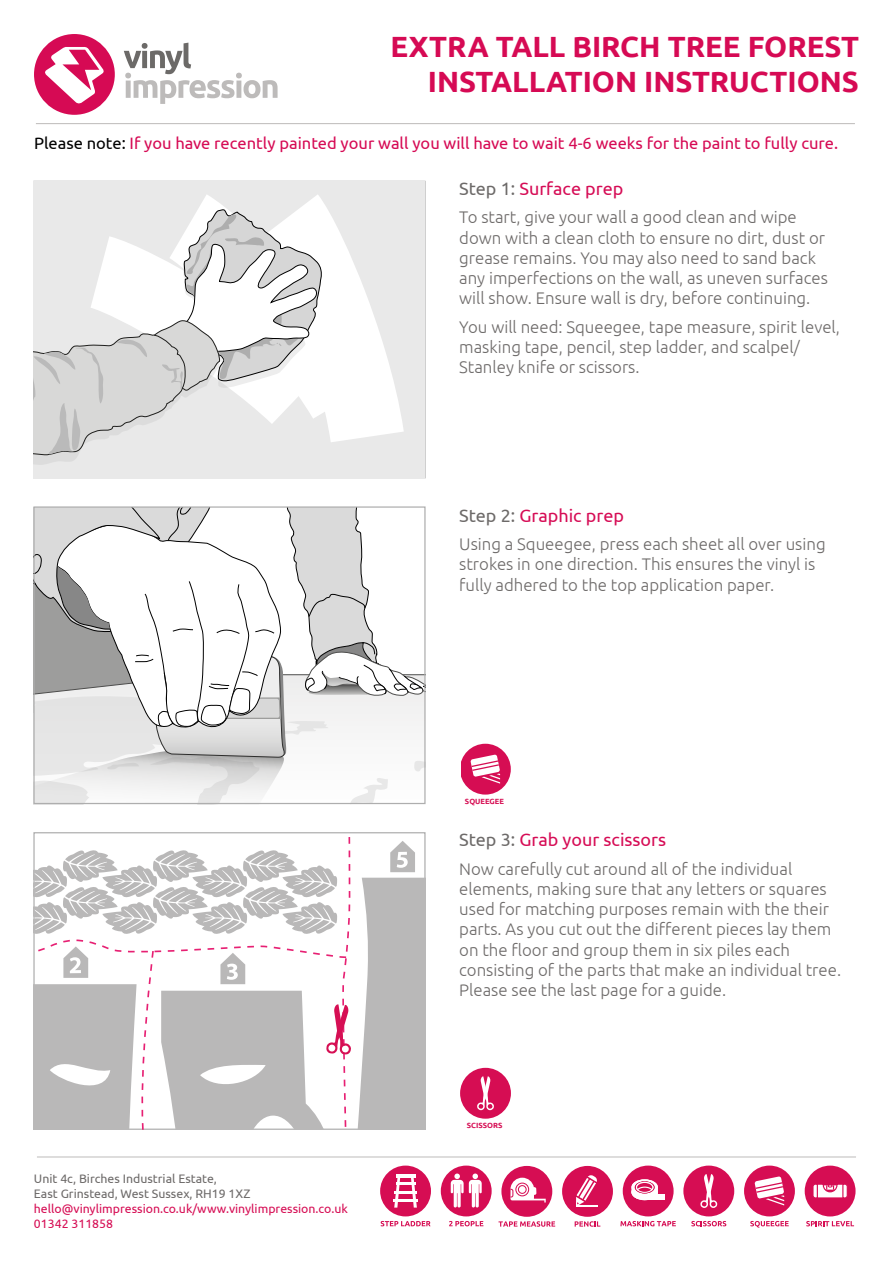
<style>
.page{position:relative;width:893px;height:1263px;background:#fff}
.page>*{position:absolute;margin:0;border:0;box-sizing:border-box;transform-origin:0 0}
.t1{font:700 29.25px/35.1px "Ubuntu";color:#d60a54;text-align:right}
.t2{font:18px "Ubuntu";color:#d60c55}
.t3{font:300 16.8px/20.1px "Ubuntu";color:#6d6a69}
.t4{font:16.5px "Ubuntu";color:#d60a54}
.t5{font:12.3px "Ubuntu";color:#d60d54}
.t6{font:12.3px "Ubuntu";color:#6d6a69}
.t7{font:700 7.5px "Ubuntu";color:#d60d53}
.s1{color:#000}
.s2{color:#6d6a69}
</style>
<div class="page">
<svg style="left:35px;top:508px;width:389px;height:294px"></svg>
<div style="left:33px;top:181px;width:392px;height:297px;background:#e9e9e9"></div>
<svg style="left:33px;top:195px;width:371px;height:262px"></svg>
<div style="left:33px;top:506px;width:393px;height:298px;border:1px solid #aeaeae"></div>
<svg style="left:691px;top:1221px;width:35px;height:5px"></svg>
<div style="left:683px;top:1165px;width:51px;height:51px;background:#d60d53;border-radius:50%"></div>
<svg style="left:700px;top:1174px;width:17px;height:34px"></svg>
<svg style="left:620px;top:1221px;width:56px;height:5px"></svg>
<div style="left:623px;top:1165px;width:51px;height:51px;background:#d60d53;border-radius:50%"></div>
<div style="left:644px;top:1195px;width:21px;height:5px;background:#fff"></div>
<svg style="left:631px;top:1179px;width:27px;height:21px"></svg>
<svg style="left:806px;top:1221px;width:48px;height:5px"></svg>
<div style="left:805px;top:1165px;width:50px;height:51px;background:#d60d53;border-radius:50%"></div>
<svg style="left:813px;top:1184px;width:34px;height:14px"></svg>
<svg style="left:750px;top:1221px;width:39px;height:7px"></svg>
<div style="left:744px;top:1165px;width:51px;height:51px;background:#d60d53;border-radius:50%"></div>
<svg style="left:754px;top:1176px;width:30px;height:29px"></svg>
<svg style="left:498px;top:1221px;width:57px;height:6px"></svg>
<div style="left:501px;top:1166px;width:51px;height:51px;background:#d60d53;border-radius:50%"></div>
<svg style="left:510px;top:1178px;width:36px;height:24px"></svg>
<svg style="left:449px;top:1221px;width:34px;height:5px"></svg>
<div style="left:441px;top:1165px;width:51px;height:51px;background:#d60d53;border-radius:50%"></div>
<svg style="left:451px;top:1173px;width:31px;height:35px"></svg>
<svg style="left:381px;top:1221px;width:50px;height:5px"></svg>
<div style="left:380px;top:1165px;width:51px;height:51px;background:#d60d53;border-radius:50%"></div>
<hr style="left:396px;top:1174px;width:19px;height:4px;background:#fff">
<svg style="left:394px;top:1176px;width:23px;height:31px"></svg>
<hr style="left:394px;top:1191px;width:23px;height:2px;background:#fff">
<hr style="left:393px;top:1199px;width:25px;height:3px;background:#fff">
<div style="left:562px;top:1166px;width:51px;height:51px;background:#d60d53;border-radius:50%"></div>
<svg style="left:576px;top:1175px;width:22px;height:31px"></svg>
<svg style="left:575px;top:1221px;width:25px;height:6px"></svg>
<div style="left:460px;top:1068px;width:51px;height:51px;background:#d60d53;border-radius:50%"></div>
<svg style="left:477px;top:1076px;width:17px;height:34px"></svg>
<svg style="left:34px;top:34px;width:81px;height:81px"></svg>
<svg style="left:124px;top:43px;width:154px;height:61px"></svg>
<hr style="left:36px;top:123px;width:819px;height:1px;background:#bdbbba">
<hr style="left:37px;top:1157px;width:819px;height:1px;background:#bdbbba">
<svg style="left:461px;top:744px;width:50px;height:50px"></svg>
<svg style="left:33px;top:832px;width:393px;height:298px"></svg>
<p class="t1" style="left:390px;top:28px;width:470px">EXTRA TALL BIRCH TREE FOREST<br>INSTALLATION INSTRUCTIONS</p>
<p class="t4" style="left:34px;top:133px;width:806px"><span class="s1">Please note:</span> If you have recently painted your wall you will have to wait 4-6 weeks for the paint to fully cure.</p>
<p class="t2" style="left:459px;top:177px;width:166px"><span class="s2">Step 1:</span> Surface prep</p>
<p class="t3" style="left:459px;top:207px;width:370px">To start, give your wall a good clean and wipe down with a clean cloth to ensure no dirt, dust or grease remains. You may also need to sand back any imperfections on the wall, as uneven surfaces will show. Ensure wall is dry, before continuing.</p>
<p class="t3" style="left:459px;top:316px;width:382px">You will need: Squeegee, tape measure, spirit level, masking tape, pencil, step ladder, and scalpel/<br>Stanley knife or scissors.</p>
<p class="t2" style="left:459px;top:504px;width:166px"><span class="s2">Step 2:</span> Graphic prep</p>
<p class="t3" style="left:459px;top:534px;width:368px">Using a Squeegee, press each sheet all over using strokes in one direction. This ensures the vinyl is fully adhered to the top application paper.</p>
<p class="t7" style="left:465px;top:796px;width:41px">SQUEEGEE</p>
<p class="t2" style="left:459px;top:829px;width:208px"><span class="s2">Step 3:</span> Grab your scissors</p>
<p class="t3" style="left:459px;top:858px;width:383px">Now carefully cut around all of the individual elements, making sure that any letters or squares used for matching purposes remain with the their parts. As you cut out the different pieces lay them on the floor and group them in six piles each consisting of the parts that make an individual tree.<br>Please see the last page for a guide.</p>
<p class="t6" style="left:34px;top:1171px;width:184px">Unit 4c, Birches Industrial Estate,</p>
<p class="t6" style="left:34px;top:1186px;width:218px">East Grinstead, West Sussex, RH19 1XZ</p>
<p class="t5" style="left:34px;top:1201px;width:315px">hello@vinylimpression.co.uk/www.vinylimpression.co.uk</p>
<p class="t5" style="left:34px;top:1216px;width:81px">01342 311858</p>
<p class="t7" style="left:467px;top:1121px;width:37px">SCISSORS</p>
</div>
